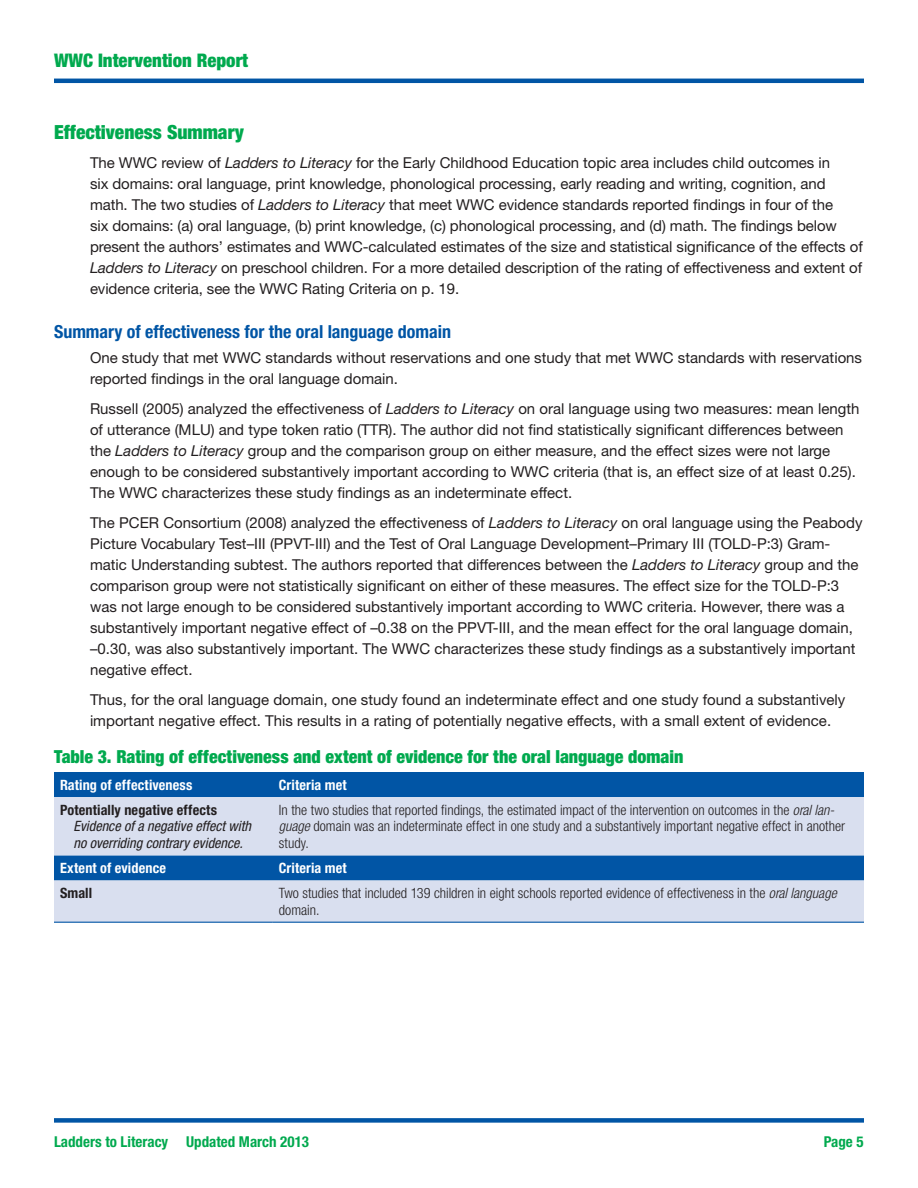
<style>
.page{position:relative;width:918px;height:1188px;background:#fff}
.page>*{position:absolute;margin:0;border:0;box-sizing:border-box;transform-origin:0 0}
.t1{font:900 condensed 19.5px "Helvetica Neue LT Std";color:#00a94e}
.t2{font:900 condensed 18.75px "Helvetica Neue LT Std";color:#00a94e}
.t3{font:900 condensed 18px "Helvetica Neue LT Std";color:#00a94e}
.blue_heading-left{font:700 condensed 18px "Helvetica Neue LT Std";color:#0155a5}
.text__indent{font:15px/21px "Helvetica Neue LT Std";color:#231f20}
.t4{font:700 condensed 15px "Helvetica Neue LT Std";color:#00a94e}
.Table_body_text{font:300 condensed 14.25px/16.5px "Helvetica Neue LT Std";color:#231f20}
.Table_sub_head_whi{font:700 condensed 14.25px "Helvetica Neue LT Std";letter-spacing:.01em;color:#fff}
.Table_row_head-ita{font:italic condensed 14.25px/16.5px "Helvetica Neue LT Std";color:#231f20}
.Table_sub_head-bla{font:700 condensed 14.25px "Helvetica Neue LT Std";letter-spacing:.01em;color:#231f20}
.s1{font-style:italic}
</style>
<div class="page">
<div style="left:54px;top:1118px;width:810px;height:5px;background:#0155a5"></div>
<hr style="left:54px;top:79px;width:810px;height:4px;background:#0155a5">
<div style="left:54px;top:772px;width:810px;height:25px;background:#0155a5"></div>
<svg style="left:54px;top:797px;width:810px;height:125px;background:#adc3e0"></svg>
<hr style="left:54px;top:922px;width:219px;height:1px;background:#0155a5">
<hr style="left:273px;top:922px;width:591px;height:1px;background:#0155a5">
<p class="t2" style="left:54px;top:49px;width:196px">WWC Intervention Report</p>
<h2 class="t1" style="left:54px;top:120px;width:191px">Effectiveness Summary</h2>
<p class="text__indent" style="left:90px;top:152px;width:774px">The WWC review of <span class="s1">Ladders to Literacy</span> for the Early Childhood Education topic area includes child outcomes in<br>six domains: oral language, print knowledge, phonological processing, early reading and writing, cognition, and math. The two studies of <span class="s1">Ladders to Literacy</span> that meet WWC evidence standards reported findings in four of the<br>six domains: (a) oral language, (b) print knowledge, (c) phonological processing, and (d) math. The findings below present the authors’ estimates and WWC-calculated estimates of the size and statistical significance of the effects of <span class="s1">Ladders to Literacy</span> on preschool children. For a more detailed description of the rating of effectiveness and extent of evidence criteria, see the WWC Rating Criteria on p. 19.</p>
<p class="blue_heading-left" style="left:54px;top:320px;width:399px">Summary of effectiveness for the oral language domain</p>
<p class="text__indent" style="left:90px;top:347px;width:774px">One study that met WWC standards without reservations and one study that met WWC standards with reservations reported findings in the oral language domain.</p>
<p class="text__indent" style="left:90px;top:398px;width:771px">Russell (2005) analyzed the effectiveness of <span class="s1">Ladders to Literacy</span> on oral language using two measures: mean length of utterance (MLU) and type token ratio (TTR). The author did not find statistically significant differences between the <span class="s1">Ladders to Literacy</span> group and the comparison group on either measure, and the effect sizes were not large enough to be considered substantively important according to WWC criteria (that is, an effect size of at least 0.25).<br>The WWC characterizes these study findings as an indeterminate effect.</p>
<p class="text__indent" style="left:90px;top:512px;width:774px">The PCER Consortium (2008) analyzed the effectiveness of <span class="s1">Ladders to Literacy</span> on oral language using the Peabody Picture Vocabulary Test–III (PPVT-III) and the Test of Oral Language Development–Primary III (TOLD-P:3) Gram&shy;matic Understanding subtest. The authors reported that differences between the <span class="s1">Ladders to Literacy</span> group and the comparison group were not statistically significant on either of these measures. The effect size for the TOLD-P:3 was not large enough to be considered substantively important according to WWC criteria. However, there was a substantively important negative effect of –0.38 on the PPVT-III, and the mean effect for the oral language domain, –0.30, was also substantively important. The WWC characterizes these study findings as a substantively important negative effect.</p>
<p class="text__indent" style="left:90px;top:689px;width:757px">Thus, for the oral language domain, one study found an indeterminate effect and one study found a substantively important negative effect. This results in a rating of potentially negative effects, with a small extent of evidence.</p>
<h3 class="t3" style="left:54px;top:745px;width:631px">Table 3. Rating of effectiveness and extent of evidence for the oral language domain</h3>
<p class="Table_sub_head_whi" style="left:60px;top:776px;width:134px">Rating of effectiveness</p>
<p class="Table_sub_head_whi" style="left:279px;top:776px;width:69px">Criteria met</p>
<p class="Table_sub_head-bla" style="left:60px;top:801px;width:159px">Potentially negative effects</p>
<p class="Table_row_head-ita" style="left:73px;top:818px;width:179px">Evidence of a negative effect with no overriding contrary evidence.</p>
<p class="Table_body_text" style="left:279px;top:801px;width:568px">In the two studies that reported findings, the estimated impact of the intervention on outcomes in the <span class="s1">oral lan&shy;guage</span> domain was an indeterminate effect in one study and a substantively important negative effect in another study.</p>
<p class="Table_sub_head_whi" style="left:60px;top:859px;width:108px">Extent of evidence</p>
<p class="Table_sub_head_whi" style="left:279px;top:859px;width:69px">Criteria met</p>
<p class="Table_sub_head-bla" style="left:60px;top:885px;width:34px">Small</p>
<p class="Table_body_text" style="left:279px;top:885px;width:559px">Two studies that included 139 children in eight schools reported evidence of effectiveness in the <span class="s1">oral language </span>domain.</p>
<p class="t4" style="left:54px;top:1132px;width:257px">Ladders to Literacy Updated March 2013</p>
<p class="t4" style="left:824px;top:1132px;width:41px">Page 5</p>
</div>
